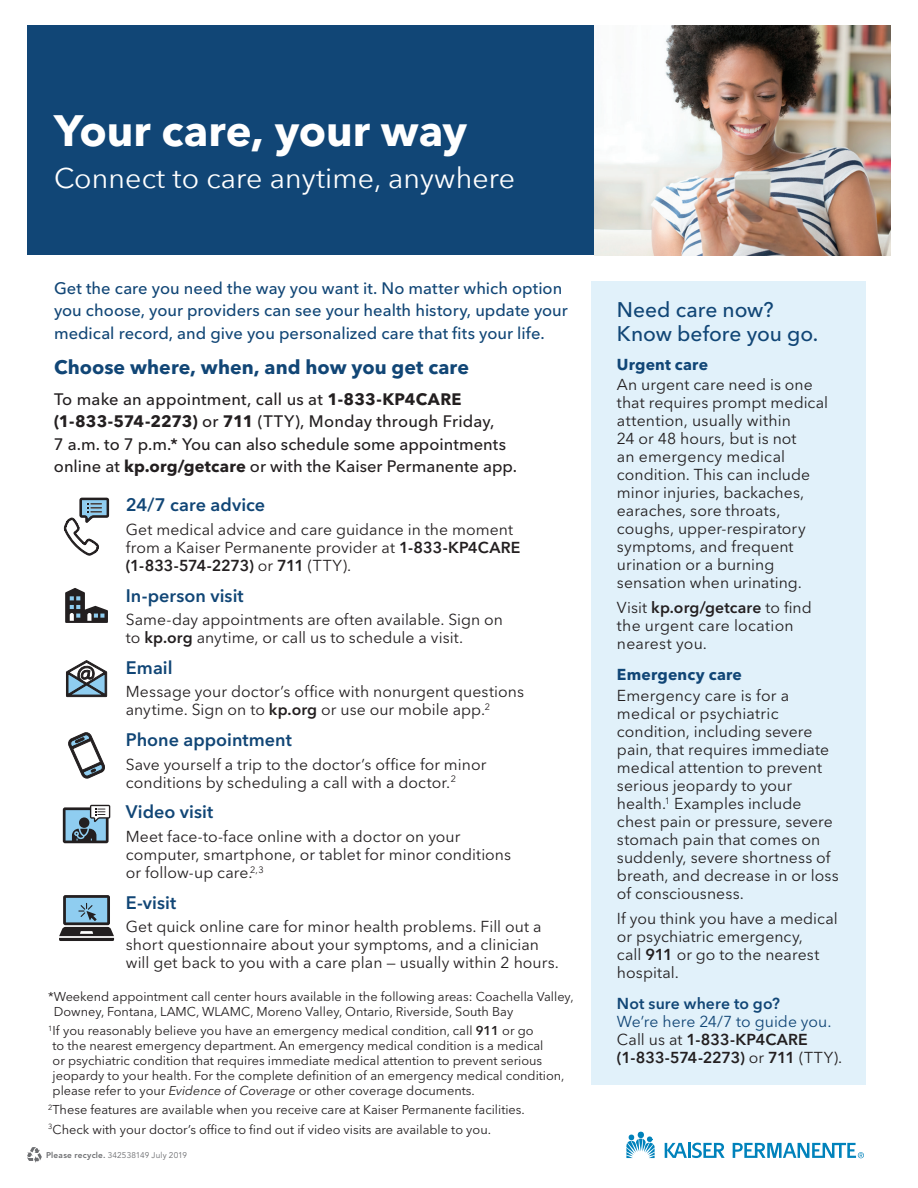
<style>
.page{position:relative;width:918px;height:1188px;background:#fff}
.page>*{position:absolute;margin:0;border:0;box-sizing:border-box;transform-origin:0 0}
.t1{font:700 43.5px "Avenir Next LT Pro";color:#fff}
.t2{font:28.5px "Avenir Next";letter-spacing:.005em;color:#fff}
.t3{font:500 21px/24px "Avenir Next LT Pro";color:#114676}
.t4{font:700 19.5px "Avenir Next LT Pro";letter-spacing:.005em;color:#114676}
.t5{font:600 18px "Avenir Next LT Pro";color:#114676}
.t6{font:500 16.5px/22.5px "Avenir Next LT Pro";letter-spacing:.005em;color:#231f20}
.t7{font:500 16.5px/22.5px "Avenir Next LT Pro";color:#114676}
.t8{font:15.75px/18px "Avenir Next LT Pro";letter-spacing:.005em;color:#231f20}
.t9{font:600 15.75px/18px "Avenir Next LT Pro";letter-spacing:-.005em;color:#231f20}
.t10{font:700 15.75px "Avenir Next LT Pro";letter-spacing:.01em;color:#114676}
.t11{font:600 15.75px "Avenir Next LT Pro";letter-spacing:.01em;color:#114676}
.t12{font:12.75px/15px "Avenir Next LT Pro";color:#231f20}
.t13{font:8.25px "Avenir LT Std";letter-spacing:.015em;color:#6c6d70}
.s1{font-weight:700}
.s2{font-weight:600}
.s3{font-style:italic}
.s4{font-weight:800}
.s5{font-weight:400;color:#114676}
.s6{font-weight:400}
</style>
<div class="page">
<svg style="left:63px;top:497px;width:47px;height:126px"></svg>
<svg style="left:66px;top:660px;width:42px;height:38px"></svg>
<svg style="left:68px;top:732px;width:37px;height:47px"></svg>
<svg style="left:63px;top:805px;width:47px;height:38px;background:#738d9d"></svg>
<svg style="left:59px;top:895px;width:55px;height:46px;background:#778d9a"></svg>
<div style="left:27px;top:26px;width:864px;height:229px;background:#114676"></div>
<img style="left:594px;top:26px;width:297px;height:229px">
<div style="left:591px;top:281px;width:274px;height:803px;background:#e1f1fa"></div>
<svg style="left:626px;top:1132px;width:29px;height:26px"></svg>
<svg style="left:665px;top:1143px;width:60px;height:15px"></svg>
<svg style="left:733px;top:1143px;width:131px;height:15px"></svg>
<svg style="left:27px;top:1147px;width:15px;height:16px"></svg>
<h1 class="t1" style="left:54px;top:104px;width:415px">Your care, your way</h1>
<h2 class="t2" style="left:54px;top:154px;width:463px">Connect to care anytime, anywhere</h2>
<p class="t7" style="left:54px;top:277px;width:515px">Get the care you need the way you want it. No matter which option you choose, your providers can see your health history, update your medical record, and give you personalized care that fits your life.</p>
<p class="t4" style="left:54px;top:355px;width:417px">Choose where, when, and how you get care</p>
<p class="t6" style="left:54px;top:388px;width:465px">To make an appointment, call us at <span class="s1">1-833-KP4CARE (1-833-574-2273)</span> or <span class="s1">711</span> (TTY), Monday through Friday,<br>7 a.m. to 7 p.m.* You can also schedule some appointments online at <span class="s1">kp.org/getcare</span> or with the Kaiser Permanente app.</p>
<p class="t5" style="left:126px;top:494px;width:141px">24/7 care advice</p>
<p class="t8" style="left:126px;top:520px;width:396px">Get medical advice and care guidance in the moment from a Kaiser Permanente provider at <span class="s2">1-833-KP4CARE (1-833-574-2273)</span> or <span class="s2">711</span> (TTY).</p>
<p class="t5" style="left:126px;top:584px;width:119px">In-person visit</p>
<p class="t8" style="left:126px;top:610px;width:379px">Same-day appointments are often available. Sign on to <span class="s2">kp.org</span> anytime, or call us to schedule a visit.</p>
<p class="t5" style="left:126px;top:657px;width:48px">Email</p>
<p class="t8" style="left:126px;top:683px;width:400px">Message your doctor’s office with nonurgent questions anytime. Sign on to <span class="s2">kp.org</span> or use our mobile app.<sup>2</sup></p>
<p class="t5" style="left:126px;top:729px;width:168px">Phone appointment</p>
<p class="t8" style="left:126px;top:755px;width:362px">Save yourself a trip to the doctor’s office for minor conditions by scheduling a call with a doctor.<sup>2</sup></p>
<p class="t5" style="left:126px;top:801px;width:89px">Video visit</p>
<p class="t8" style="left:126px;top:827px;width:387px">Meet face-to-face online with a doctor on your computer, smartphone, or tablet for minor conditions or follow-up care.<sup>2,3</sup></p>
<p class="t5" style="left:126px;top:891px;width:52px">E-visit</p>
<p class="t8" style="left:126px;top:918px;width:435px">Get quick online care for minor health problems. Fill out a short questionnaire about your symptoms, and a clinician will get back to you with a care plan — usually within 2 hours.</p>
<p class="t12" style="left:54px;top:989px;width:521px;text-indent:-6px">* Weekend appointment call center hours available in the following areas: Coachella Valley,<br>Downey, Fontana, LAMC, WLAMC, Moreno Valley, Ontario, Riverside, South Bay</p>
<p class="t12" style="left:53px;top:1023px;width:514px;text-indent:-5px"><sup>1</sup> If you reasonably believe you have an emergency medical condition, call <span class="s2">911</span> or go<br>to the nearest emergency department. An emergency medical condition is a medical<br>or psychiatric condition that requires immediate medical attention to prevent serious jeopardy to your health. For the complete definition of an emergency medical condition, please refer to your <span class="s3">Evidence of Coverage</span> or other coverage documents.</p>
<p class="t12" style="left:48px;top:1100px;width:478px;line-height:19.4px"><sup>2</sup> These features are available when you receive care at Kaiser Permanente facilities.<br><sup>3</sup> Check with your doctor’s office to find out if video visits are available to you.</p>
<p class="t13" style="left:46px;top:1150px;width:143px"><span class="s4">Please recycle.</span> 342538149 July 2019</p>
<h3 class="t3" style="left:617px;top:297px;width:203px">Need care now?<br>Know before you go.</h3>
<p class="t10" style="left:617px;top:354px;width:93px">Urgent care</p>
<p class="t8" style="left:617px;top:376px;width:213px">An urgent care need is one that requires prompt medical attention, usually within<br>24 or 48 hours, but is not<br>an emergency medical condition. This can include minor injuries, backaches, earaches, sore throats, coughs, upper-respiratory symptoms, and frequent urination or a burning sensation when urinating.</p>
<p class="t8" style="left:617px;top:598px;width:196px">Visit <span class="s2">kp.org/getcare</span> to find the urgent care location nearest you.</p>
<p class="t10" style="left:617px;top:665px;width:126px">Emergency care</p>
<p class="t8" style="left:617px;top:687px;width:223px">Emergency care is for a medical or psychiatric condition, including severe pain, that requires immediate medical attention to prevent serious jeopardy to your health.<sup>1</sup> Examples include chest pain or pressure, severe stomach pain that comes on suddenly, severe shortness of breath, and decrease in or loss of consciousness.</p>
<p class="t8" style="left:617px;top:909px;width:222px">If you think you have a medical or psychiatric emergency,<br>call <span class="s2">911</span> or go to the nearest hospital.</p>
<p class="t11" style="left:617px;top:994px;width:165px">Not sure where to go?</p>
<p class="t9" style="left:617px;top:1013px;width:227px"><span class="s5">We’re here 24/7 to guide you.<br></span><span class="s6">Call us at</span> 1-833-KP4CARE (1-833-574-2273) <span class="s6">or</span> 711 <span class="s6">(TTY).</span></p>
</div>
